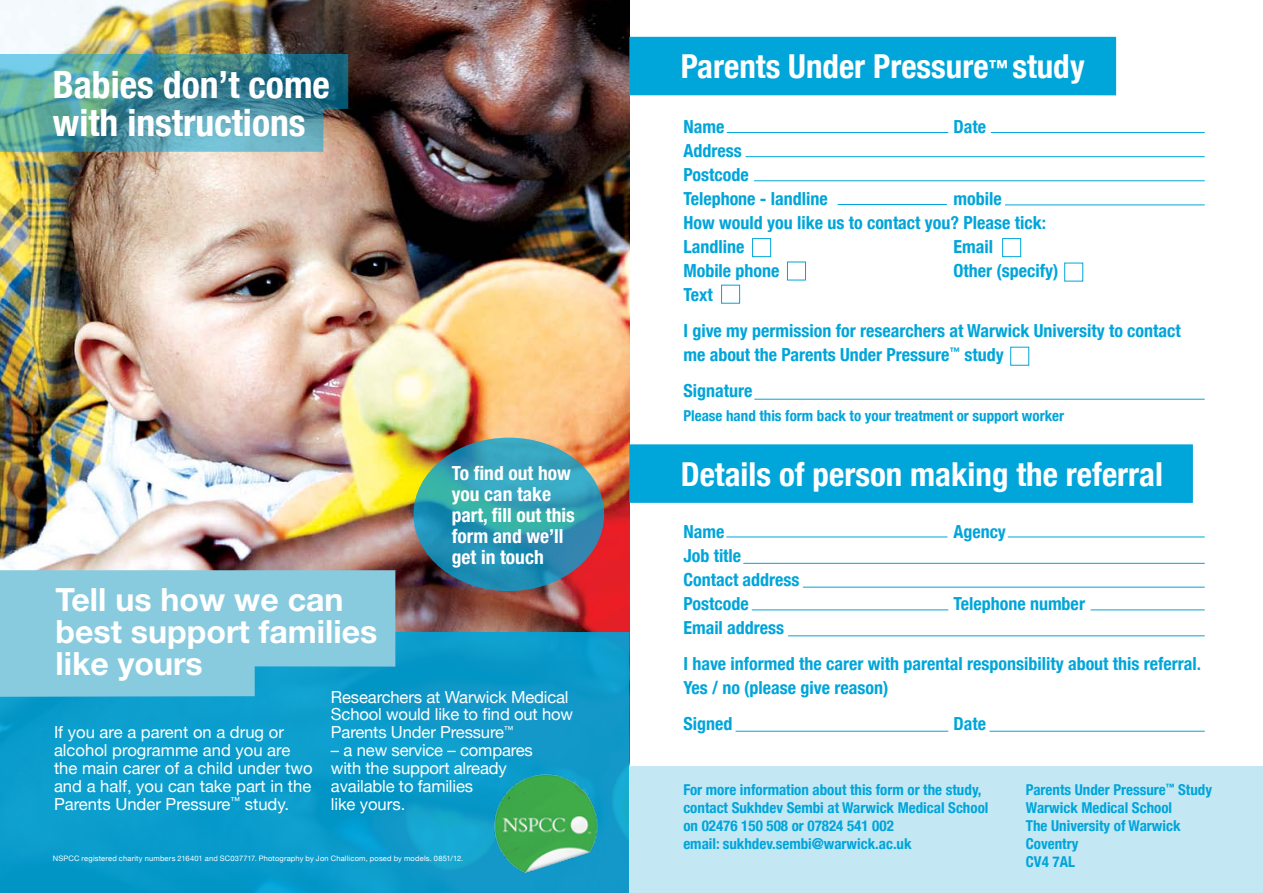
<style>
.page{position:relative;width:1263px;height:893px;background:#fff}
.page>*{position:absolute;margin:0;border:0;box-sizing:border-box;transform-origin:0 0}
.t1{font:700 condensed 37.65px/38.5px "Helvetica Neue";color:#fff}
.t2{font:700 condensed 33px "Helvetica Neue";color:#fff}
.t3{font:700 32.1px/32.1px "Helvetica Neue";color:#fff}
.t4{font:700 condensed 19.5px/21px "Helvetica Neue";color:#fff}
.t5{font:700 condensed 18px/24px "Helvetica Neue";color:#00a5da}
.t6{font:16.65px/17.9px "Helvetica Neue";letter-spacing:-.01em;color:#fff}
.t7{font:700 condensed 15px/18px "Helvetica Neue";color:#00a5da}
.t8{font:7.5px "Helvetica Neue";letter-spacing:.025em;color:#fff}
.s1{font-size:19.2px}
</style>
<div class="page">
<img style="left:0;top:0;width:629px;height:631px">
<svg style="left:414px;top:438px;width:190px;height:153px;background:#2c9ab4"></svg>
<img style="left:0;top:54px;width:348px;height:98px">
<svg style="left:0;top:631px;width:629px;height:262px;background:#0b9bca"></svg>
<svg style="left:0;top:570px;width:395px;height:127px;background:#7dc6dd"></svg>
<img style="left:483px;top:763px;width:131px;height:114px">
<div style="left:629px;top:766px;width:634px;height:127px;background:#c4e7f4"></div>
<div style="left:629px;top:37px;width:487px;height:58px;background:#00a5da"></div>
<div style="left:629px;top:444px;width:564px;height:59px;background:#00a5da"></div>
<hr style="left:727px;top:132px;width:221px;height:1px;background:#00a5da">
<hr style="left:991px;top:132px;width:214px;height:1px;background:#00a5da">
<hr style="left:1005px;top:205px;width:200px;height:1px;background:#00a5da">
<hr style="left:838px;top:204px;width:109px;height:1px;background:#00a5da">
<hr style="left:754px;top:181px;width:451px;height:1px;background:#00a5da">
<hr style="left:746px;top:156px;width:459px;height:1px;background:#00a5da">
<hr style="left:754px;top:399px;width:451px;height:1px;background:#00a5da">
<hr style="left:726px;top:537px;width:221px;height:1px;background:#00a5da">
<hr style="left:1008px;top:537px;width:197px;height:1px;background:#00a5da">
<hr style="left:743px;top:563px;width:462px;height:1px;background:#00a5da">
<hr style="left:803px;top:587px;width:402px;height:1px;background:#00a5da">
<hr style="left:752px;top:610px;width:196px;height:1px;background:#00a5da">
<hr style="left:788px;top:636px;width:417px;height:1px;background:#00a5da">
<hr style="left:736px;top:731px;width:212px;height:1px;background:#00a5da">
<hr style="left:989px;top:731px;width:216px;height:1px;background:#00a5da">
<hr style="left:1090px;top:610px;width:115px;height:1px;background:#00a5da">
<div style="left:752px;top:238px;width:19px;height:19px;border:1px solid #00a5da"></div>
<div style="left:787px;top:262px;width:19px;height:18px;border:1px solid #00a5da"></div>
<div style="left:721px;top:285px;width:19px;height:18px;border:1px solid #00a5da"></div>
<div style="left:1002px;top:238px;width:19px;height:19px;border:1px solid #00a5da"></div>
<div style="left:1064px;top:263px;width:19px;height:18px;border:1px solid #00a5da"></div>
<div style="left:1010px;top:347px;width:19px;height:18px;border:1px solid #00a5da"></div>
<h1 class="t1" style="left:53px;top:65px;width:279px">Babies don’t come with instructions</h1>
<h3 class="t3" style="left:55px;top:583px;width:323px">Tell us how we can best support families like yours</h3>
<p class="t4" style="left:452px;top:462px;width:124px">To find out how you can take part, fill out this form and we’ll get in touch</p>
<p class="t6" style="left:54px;top:723px;width:260px">If you are a parent on a drug or alcohol programme and you are the main carer of a child under two and a half, you can take part in the<br>Parents Under Pressure<sup>™</sup> study.</p>
<p class="t6" style="left:331px;top:687px;width:244px">Researchers at Warwick Medical<br>School would like to find out how<br>Parents Under Pressure<sup>™</sup></p>
<p class="t6" style="left:331px;top:741px;width:203px">– a new service – compares with the support already available to families<br>like yours.</p>
<p class="t8" style="left:53px;top:854px;width:412px">NSPCC registered charity numbers 216401 and SC037717. Photography by Jon Challicom, posed by models. 0851/12.</p>
<h2 class="t2" style="left:681px;top:46px;width:405px">Parents Under Pressure<span class="s1">™</span> study</h2>
<p class="t5" style="left:683px;top:114px;width:42px">Name</p>
<p class="t5" style="left:953px;top:114px;width:34px">Date</p>
<p class="t5" style="left:683px;top:138px;width:146px">Address<br>Postcode<br>Telephone - landline</p>
<p class="t5" style="left:683px;top:186px;width:364px;text-indent:270px">mobile<br>How would you like us to contact you? Please tick:<br>Landline</p>
<p class="t5" style="left:953px;top:234px;width:41px">Email</p>
<p class="t5" style="left:683px;top:258px;width:98px">Mobile phone</p>
<p class="t5" style="left:953px;top:258px;width:106px">Other (specify)</p>
<p class="t5" style="left:683px;top:276px;width:499px;line-height:36px">Text<br>I give my permission for researchers at Warwick University to contact</p>
<p class="t5" style="left:683px;top:336px;width:322px;line-height:36px">me about the Parents Under Pressure<sup>™</sup> study<br>Signature</p>
<p class="t7" style="left:683px;top:406px;width:382px">Please hand this form back to your treatment or support worker</p>
<h2 class="t2" style="left:681px;top:454px;width:484px">Details of person making the referral</h2>
<p class="t5" style="left:683px;top:520px;width:42px">Name</p>
<p class="t5" style="left:953px;top:520px;width:54px">Agency</p>
<p class="t5" style="left:683px;top:543px;width:118px">Job title<br>Contact address<br>Postcode</p>
<p class="t5" style="left:953px;top:591px;width:133px">Telephone number</p>
<p class="t5" style="left:683px;top:609px;width:519px;line-height:36px">Email address<br>I have informed the carer with parental responsibility about this referral.</p>
<p class="t5" style="left:683px;top:669px;width:207px;line-height:36px">Yes / no (please give reason)<br>Signed</p>
<p class="t5" style="left:953px;top:711px;width:34px">Date</p>
<p class="t7" style="left:683px;top:781px;width:307px">For more information about this form or the study, contact Sukhdev Sembi at Warwick Medical School on 02476 150 508 or 07824 541 002<br>email: sukhdev.sembi@warwick.ac.uk</p>
<p class="t7" style="left:1026px;top:781px;width:188px">Parents Under Pressure<sup>™</sup> Study<br>Warwick Medical School<br>The University of Warwick<br>Coventry<br>CV4 7AL</p>
</div>
